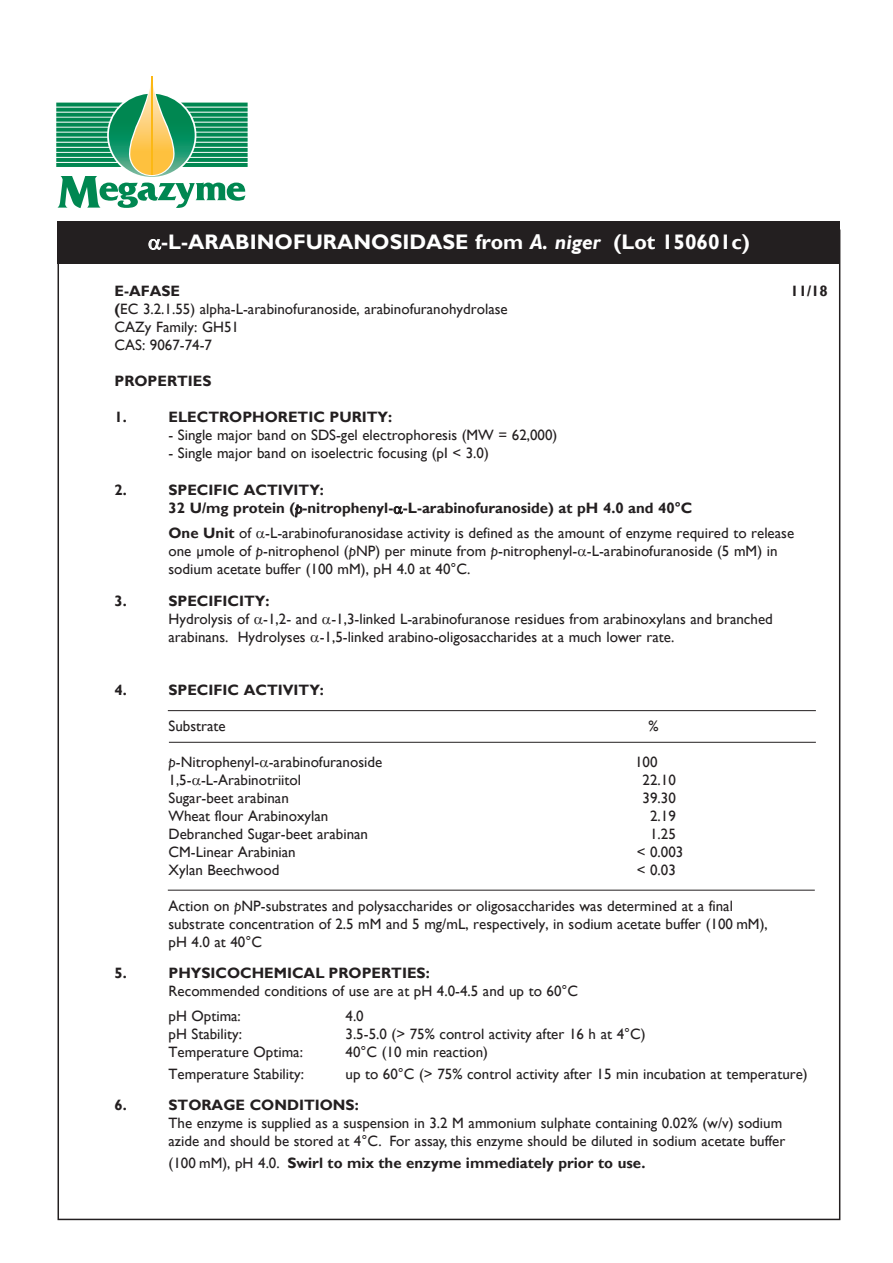
<style>
.page{position:relative;width:893px;height:1263px;background:#fff}
.page>*{position:absolute;margin:0;border:0;box-sizing:border-box;transform-origin:0 0}
.t1{font:700 21px "Gill Sans";color:#fff}
.t2{font:15px/18px "Gill Sans";color:#231f20}
.t3{font:700 15px "Gill Sans";color:#231f20}
.s1{font-style:italic}
.s2{font-weight:700}
.s3{font-weight:400;font-style:italic}
.s4{font-weight:400}
</style>
<div class="page">
<div style="left:58px;top:221px;width:782px;height:43px;background:#231f20"></div>
<svg style="left:295px;top:504px;width:8px;height:13px"></svg>
<hr style="left:168px;top:710px;width:648px;height:1px;background:#231f20">
<hr style="left:168px;top:890px;width:647px;height:1px;background:#231f20">
<hr style="left:169px;top:742px;width:647px;height:1px;background:#231f20">
<svg style="left:56px;top:76px;width:192px;height:132px"></svg>
<hr style="left:151px;top:76px;width:1px;height:99px;background:#fcb814">
<svg style="left:148px;top:239px;width:14px;height:11px"></svg>
<svg style="left:393px;top:506px;width:10px;height:9px"></svg>
<p class="t1" style="left:161px;top:229px;width:590px">-L-ARABINOFURANOSIDASE from <span class="s1">A. niger</span> (Lot 150601c)</p>
<p class="t3" style="left:115px;top:282px;width:67px">E-AFASE</p>
<p class="t3" style="left:790px;top:282px;width:39px">11/18</p>
<p class="t2" style="left:115px;top:300px;width:395px"><span class="s2">(</span>EC 3.2.1.55) alpha-L-arabinofuranoside, arabinofuranohydrolase</p>
<p class="t2" style="left:115px;top:318px;width:126px">CAZy Family: GH51</p>
<p class="t2" style="left:115px;top:336px;width:99px">CAS: 9067-74-7</p>
<p class="t3" style="left:115px;top:372px;width:99px">PROPERTIES</p>
<p class="t3" style="left:115px;top:408px;width:14px">1.</p>
<p class="t3" style="left:169px;top:408px;width:225px">ELECTROPHORETIC PURITY:</p>
<p class="t2" style="left:169px;top:426px;width:390px">- Single major band on SDS-gel electrophoresis (MW = 62,000)</p>
<p class="t2" style="left:169px;top:444px;width:322px">- Single major band on isoelectric focusing (pI &lt; 3.0)</p>
<p class="t3" style="left:115px;top:481px;width:14px">2.</p>
<p class="t3" style="left:169px;top:481px;width:157px">SPECIFIC ACTIVITY:</p>
<p class="t3" style="left:169px;top:499px;width:525px">32 U/mg protein (<span class="s3">p</span>-nitrophenyl- -L-arabinofuranoside) at pH 4.0 and 40°C</p>
<p class="t2" style="left:169px;top:524px;width:627px"><span class="s2">One Unit</span> of -L-arabinofuranosidase activity is defined as the amount of enzyme required to release one µmole of <span class="s1">p</span>-nitrophenol (<span class="s1">p</span>NP) per minute from <span class="s1">p</span>-nitrophenyl- -L-arabinofuranoside (5 mM) in sodium acetate buffer (100 mM), pH 4.0 at 40°C.</p>
<p class="t3" style="left:115px;top:592px;width:14px">3.</p>
<p class="t3" style="left:169px;top:592px;width:103px">SPECIFICITY:</p>
<p class="t2" style="left:169px;top:610px;width:606px">Hydrolysis of -1,2- and -1,3-linked L-arabinofuranose residues from arabinoxylans and branched arabinans. Hydrolyses -1,5-linked arabino-oligosaccharides at a much lower rate.</p>
<p class="t3" style="left:115px;top:681px;width:14px">4.</p>
<p class="t3" style="left:169px;top:681px;width:157px">SPECIFIC ACTIVITY:</p>
<p class="t2" style="left:169px;top:717px;width:59px">Substrate</p>
<p class="t2" style="left:649px;top:717px;width:12px">%</p>
<p class="t2" style="left:169px;top:753px;width:215px"><span class="s1">p</span>-Nitrophenyl- -arabinofuranoside</p>
<p class="t2" style="left:635px;top:753px;width:24px">100</p>
<p class="t2" style="left:169px;top:771px;width:134px">1,5- -L-Arabinotriitol</p>
<p class="t2" style="left:643px;top:771px;width:35px">22.10</p>
<p class="t2" style="left:169px;top:789px;width:122px">Sugar-beet arabinan</p>
<p class="t2" style="left:643px;top:789px;width:35px">39.30</p>
<p class="t2" style="left:169px;top:807px;width:161px">Wheat flour Arabinoxylan</p>
<p class="t2" style="left:650px;top:807px;width:27px">2.19</p>
<p class="t2" style="left:169px;top:825px;width:201px">Debranched Sugar-beet arabinan</p>
<p class="t2" style="left:650px;top:825px;width:27px">1.25</p>
<p class="t2" style="left:169px;top:843px;width:129px">CM-Linear Arabinian</p>
<p class="t2" style="left:637px;top:843px;width:48px">&lt; 0.003</p>
<p class="t2" style="left:169px;top:861px;width:112px">Xylan Beechwood</p>
<p class="t2" style="left:637px;top:861px;width:41px">&lt; 0.03</p>
<p class="t2" style="left:169px;top:897px;width:601px">Action on <span class="s1">p</span>NP-substrates and polysaccharides or oligosaccharides was determined at a final substrate concentration of 2.5 mM and 5 mg/mL, respectively, in sodium acetate buffer (100 mM), pH 4.0 at 40°C</p>
<p class="t3" style="left:115px;top:964px;width:14px">5.</p>
<p class="t3" style="left:169px;top:964px;width:263px">PHYSICOCHEMICAL PROPERTIES:</p>
<p class="t2" style="left:169px;top:982px;width:411px">Recommended conditions of use are at pH 4.0-4.5 and up to 60°C</p>
<p class="t2" style="left:169px;top:1007px;width:74px">pH Optima:</p>
<p class="t2" style="left:346px;top:1007px;width:20px">4.0</p>
<p class="t2" style="left:169px;top:1025px;width:75px">pH Stability:</p>
<p class="t2" style="left:346px;top:1025px;width:302px">3.5-5.0 (&gt; 75% control activity after 16 h at 4°C)</p>
<p class="t2" style="left:169px;top:1043px;width:136px">Temperature Optima:</p>
<p class="t2" style="left:346px;top:1043px;width:144px">40°C (10 min reaction)</p>
<p class="t2" style="left:169px;top:1065px;width:137px">Temperature Stability:</p>
<p class="t2" style="left:346px;top:1065px;width:464px">up to 60°C (&gt; 75% control activity after 15 min incubation at temperature)</p>
<p class="t3" style="left:115px;top:1096px;width:14px">6.</p>
<p class="t3" style="left:169px;top:1096px;width:192px">STORAGE CONDITIONS:</p>
<p class="t2" style="left:169px;top:1114px;width:618px">The enzyme is supplied as a suspension in 3.2 M ammonium sulphate containing 0.02% (w/v) sodium azide and should be stored at 4°C. For assay, this enzyme should be diluted in sodium acetate buffer</p>
<p class="t3" style="left:169px;top:1154px;width:478px"><span class="s4">(100 mM), pH 4.0.</span> Swirl to mix the enzyme immediately prior to use.</p>
</div>
